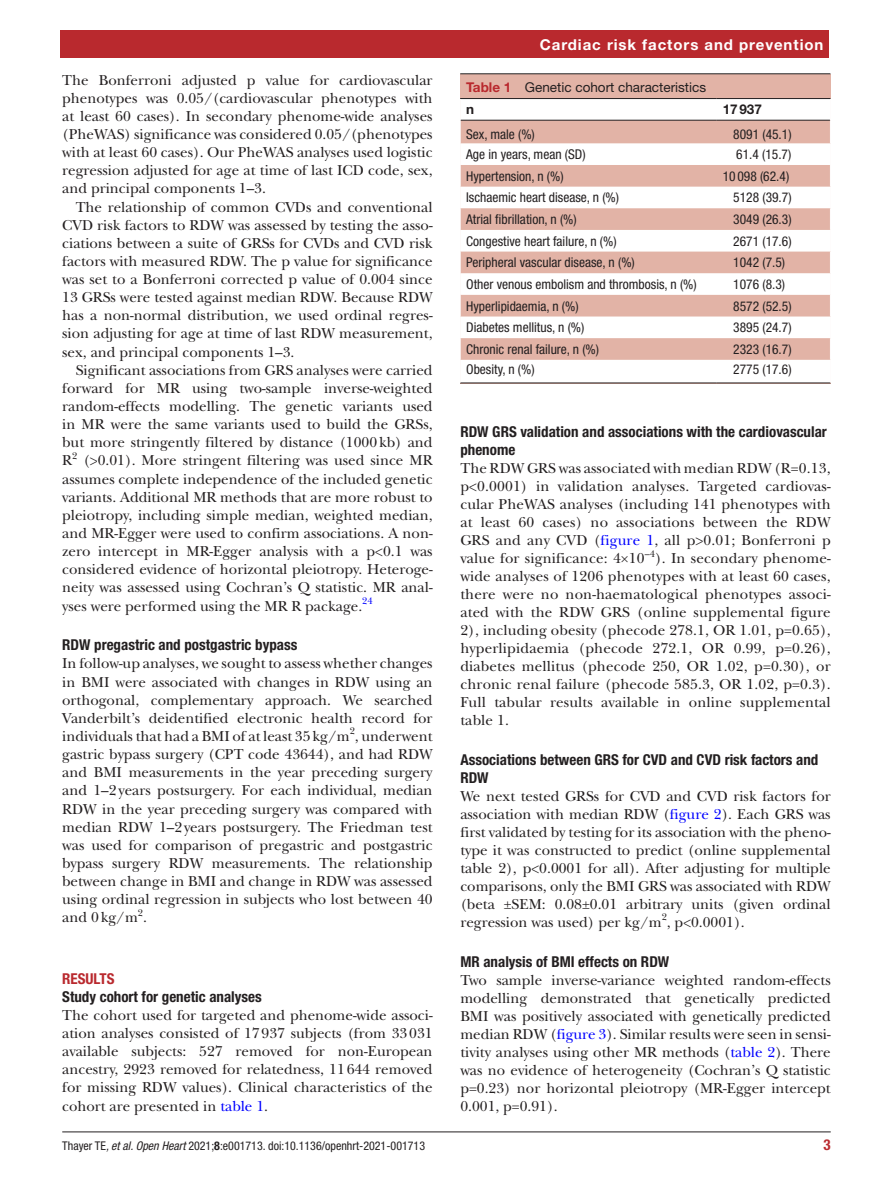
<style>
.page{position:relative;width:893px;height:1191px;background:#fff}
.page>*{position:absolute;margin:0;border:0;box-sizing:border-box;transform-origin:0 0}
.t1{font:15px/18.1px "New Baskerville";color:#231f20;text-align:justify}
.t2{font:700 condensed 15px/18px "Helvetica Neue LT Std";color:#231f20}
.t3{font:700 15px "Helvetica Neue LT Std";letter-spacing:.065em;color:#fff}
.t4{font:700 condensed 15px "Helvetica Neue LT Std";color:#b9292e}
.t5{font:condensed 13.5px "Helvetica Neue LT Std";color:#231f20}
.t6{font:13.5px/22px "Helvetica Neue LT Std";color:#231f20}
.t7{font:700 13.5px "Helvetica Neue LT Std";color:#231f20}
.t8{font:condensed 12px "Helvetica Neue LT Std";color:#231f20}
.t9{font:9.9px "New Baskerville";color:#00f}
.t10{font:9.9px "New Baskerville";color:#231f20}
.s1{color:#00f}
.s2{font-weight:700;color:#b9292e}
.s3{font-weight:700}
.s4{font-style:italic}
</style>
<div class="page">
<hr style="left:62px;top:1131px;width:769px;height:1px;background:#231f20">
<div style="left:61px;top:31px;width:768px;height:27px;background:#b9292e"></div>
<div style="left:460px;top:74px;width:370px;height:309px;background:#e2b3a6"></div>
<hr style="left:460px;top:73px;width:370px;height:1px;background:#231f20">
<svg style="left:461px;top:99px;width:369px;height:283px;fill:#fff"></svg>
<hr style="left:460px;top:98px;width:257px;height:1px;background:#231f20">
<hr style="left:460px;top:120px;width:257px;height:1px;background:#231f20">
<hr style="left:717px;top:98px;width:113px;height:1px;background:#231f20">
<hr style="left:717px;top:120px;width:113px;height:1px;background:#231f20">
<hr style="left:460px;top:382px;width:257px;height:1px;background:#231f20">
<hr style="left:717px;top:382px;width:113px;height:1px;background:#231f20">
<svg style="left:460px;top:99px;width:1px;height:283px"></svg>
<p class="t1" style="left:62px;top:71px;width:372px">The Bonferroni adjusted p value for cardiovascular phenotypes was 0.05/(cardiovascular phenotypes with at least 60 cases). In secondary phenome-wide analyses (PheWAS) significance was considered 0.05/(phenotypes with at least 60 cases). Our PheWAS analyses used logistic regression adjusted for age at time of last ICD code, sex, and principal components 1–3.</p>
<p class="t1" style="left:62px;top:198px;width:372px;text-indent:14px">The relationship of common CVDs and conventional CVD risk factors to RDW was assessed by testing the asso&shy;ciations between a suite of GRSs for CVDs and CVD risk factors with measured RDW. The p value for significance was set to a Bonferroni corrected p value of 0.004 since 13 GRSs were tested against median RDW. Because RDW has a non-normal distribution, we used ordinal regres&shy;sion adjusting for age at time of last RDW measurement, sex, and principal components 1–3.</p>
<p class="t1" style="left:62px;top:361px;width:372px;text-indent:14px">Significant associations from GRS analyses were carried forward for MR using two-sample inverse-weighted random-effects modelling. The genetic variants used in MR were the same variants used to build the GRSs, but more stringently filtered by distance (1000kb) and R<sup>2</sup> (&gt;0.01). More stringent filtering was used since MR assumes complete independence of the included genetic variants. Additional MR methods that are more robust to pleiotropy, including simple median, weighted median, and MR-Egger were used to confirm associations. A non&shy;zero intercept in MR-Egger analysis with a p&lt;0.1 was considered evidence of horizontal pleiotropy. Heteroge&shy;neity was assessed using Cochran’s Q statistic. MR anal&shy;yses were performed using the MR R package.</p>
<p class="t9" style="left:362px;top:595px;width:12px">24</p>
<p class="t2" style="left:62px;top:635px;width:237px">RDW pregastric and postgastric bypass</p>
<p class="t1" style="left:62px;top:654px;width:372px">In follow-up analyses, we sought to assess whether changes in BMI were associated with changes in RDW using an orthogonal, complementary approach. We searched Vanderbilt’s deidentified electronic health record for individuals that had a BMI of at least 35kg/m , underwent</p>
<p class="t10" style="left:350px;top:725px;width:7px">2</p>
<p class="t1" style="left:62px;top:745px;width:372px">gastric bypass surgery (CPT code 43644), and had RDW and BMI measurements in the year preceding surgery and 1–2years postsurgery. For each individual, median RDW in the year preceding surgery was compared with median RDW 1–2years postsurgery. The Friedman test was used for comparison of pregastric and postgastric bypass surgery RDW measurements. The relationship between change in BMI and change in RDW was assessed using ordinal regression in subjects who lost between 40 and 0kg/m<sup>2</sup>.</p>
<p class="t4" style="left:62px;top:969px;width:54px">RESULTS</p>
<p class="t2" style="left:62px;top:987px;width:201px">Study cohort for genetic analyses</p>
<p class="t1" style="left:62px;top:1006px;width:372px">The cohort used for targeted and phenome-wide associ&shy;ation analyses consisted of 17937 subjects (from 33031 available subjects: 527 removed for non-European ancestry, 2923 removed for relatedness, 11644 removed for missing RDW values). Clinical characteristics of the cohort are presented in <span class="s1">table 1</span>.</p>
<p class="t3" style="left:540px;top:35px;width:285px">Cardiac risk factors and prevention</p>
<p class="t6" style="left:466px;top:76px;width:241px"><span class="s2">Table 1</span> Genetic cohort characteristics <span class="s3">n</span></p>
<p class="t7" style="left:723px;top:101px;width:41px">17937</p>
<p class="t5" style="left:466px;top:126px;width:70px">Sex, male (%)</p>
<p class="t5" style="left:733px;top:126px;width:60px">8091 (45.1)</p>
<p class="t5" style="left:466px;top:146px;width:121px">Age in years, mean (SD)</p>
<p class="t5" style="left:736px;top:146px;width:57px">61.4 (15.7)</p>
<p class="t5" style="left:466px;top:168px;width:99px">Hypertension, n (%)</p>
<p class="t5" style="left:723px;top:168px;width:68px">10 098 (62.4)</p>
<p class="t5" style="left:466px;top:190px;width:154px">Ischaemic heart disease, n (%)</p>
<p class="t5" style="left:733px;top:190px;width:60px">5128 (39.7)</p>
<p class="t5" style="left:466px;top:211px;width:112px">Atrial fibrillation, n (%)</p>
<p class="t5" style="left:733px;top:211px;width:60px">3049 (26.3)</p>
<p class="t5" style="left:466px;top:233px;width:152px">Congestive heart failure, n (%)</p>
<p class="t5" style="left:733px;top:233px;width:60px">2671 (17.6)</p>
<p class="t5" style="left:466px;top:255px;width:170px">Peripheral vascular disease, n (%)</p>
<p class="t5" style="left:733px;top:255px;width:53px">1042 (7.5)</p>
<p class="t5" style="left:466px;top:276px;width:232px">Other venous embolism and thrombosis, n (%)</p>
<p class="t5" style="left:733px;top:276px;width:53px">1076 (8.3)</p>
<p class="t5" style="left:466px;top:298px;width:114px">Hyperlipidaemia, n (%)</p>
<p class="t5" style="left:733px;top:298px;width:60px">8572 (52.5)</p>
<p class="t5" style="left:466px;top:319px;width:120px">Diabetes mellitus, n (%)</p>
<p class="t5" style="left:733px;top:319px;width:60px">3895 (24.7)</p>
<p class="t5" style="left:466px;top:341px;width:134px">Chronic renal failure, n (%)</p>
<p class="t5" style="left:733px;top:341px;width:60px">2323 (16.7)</p>
<p class="t5" style="left:466px;top:361px;width:70px">Obesity, n (%)</p>
<p class="t5" style="left:733px;top:361px;width:60px">2775 (17.6)</p>
<p class="t2" style="left:460px;top:423px;width:368px">RDW GRS validation and associations with the cardiovascular phenome</p>
<p class="t1" style="left:460px;top:459px;width:372px">The RDW GRS was associated with median RDW (R=0.13, p&lt;0.0001) in validation analyses. Targeted cardiovas&shy;cular PheWAS analyses (including 141 phenotypes with at least 60 cases) no associations between the RDW GRS and any CVD (<span class="s1">figure 1</span>, all p&gt;0.01; Bonferroni p value for significance: 4×10<sup>–4</sup>). In secondary phenome&shy;wide analyses of 1206 phenotypes with at least 60 cases, there were no non-haematological phenotypes associ&shy;ated with the RDW GRS (online supplemental figure 2), including obesity (phecode 278.1, OR 1.01, p=0.65), hyperlipidaemia (phecode 272.1, OR 0.99, p=0.26), diabetes mellitus (phecode 250, OR 1.02, p=0.30), or chronic renal failure (phecode 585.3, OR 1.02, p=0.3).<br>Full tabular results available in online supplemental table 1.</p>
<p class="t2" style="left:460px;top:750px;width:360px">Associations between GRS for CVD and CVD risk factors and<br>RDW</p>
<p class="t1" style="left:460px;top:787px;width:372px">We next tested GRSs for CVD and CVD risk factors for association with median RDW (<span class="s1">figure 2</span>). Each GRS was first validated by testing for its association with the pheno&shy;type it was constructed to predict (online supplemental table 2), p&lt;0.0001 for all). After adjusting for multiple comparisons, only the BMI GRS was associated with RDW (beta ±SEM: 0.08±0.01 arbitrary units (given ordinal regression was used) per kg/m , p&lt;0.0001).</p>
<p class="t10" style="left:662px;top:911px;width:7px">2</p>
<p class="t2" style="left:460px;top:952px;width:210px">MR analysis of BMI effects on RDW</p>
<p class="t1" style="left:460px;top:971px;width:372px">Two sample inverse-variance weighted random-effects modelling demonstrated that genetically predicted BMI was positively associated with genetically predicted median RDW (<span class="s1">figure 3</span>). Similar results were seen in sensi&shy;tivity analyses using other MR methods (<span class="s1">table 2</span>). There was no evidence of heterogeneity (Cochran’s Q statistic p=0.23) nor horizontal pleiotropy (MR-Egger intercept 0.001, p=0.91).</p>
<p class="t8" style="left:62px;top:1139px;width:364px">Thayer TE<span class="s4">, et al. Open Heart</span> 2021;<span class="s3">8</span>:e001713. doi:10.1136/openhrt-2021-001713</p>
<p class="t4" style="left:823px;top:1135px;width:9px">3</p>
</div>
